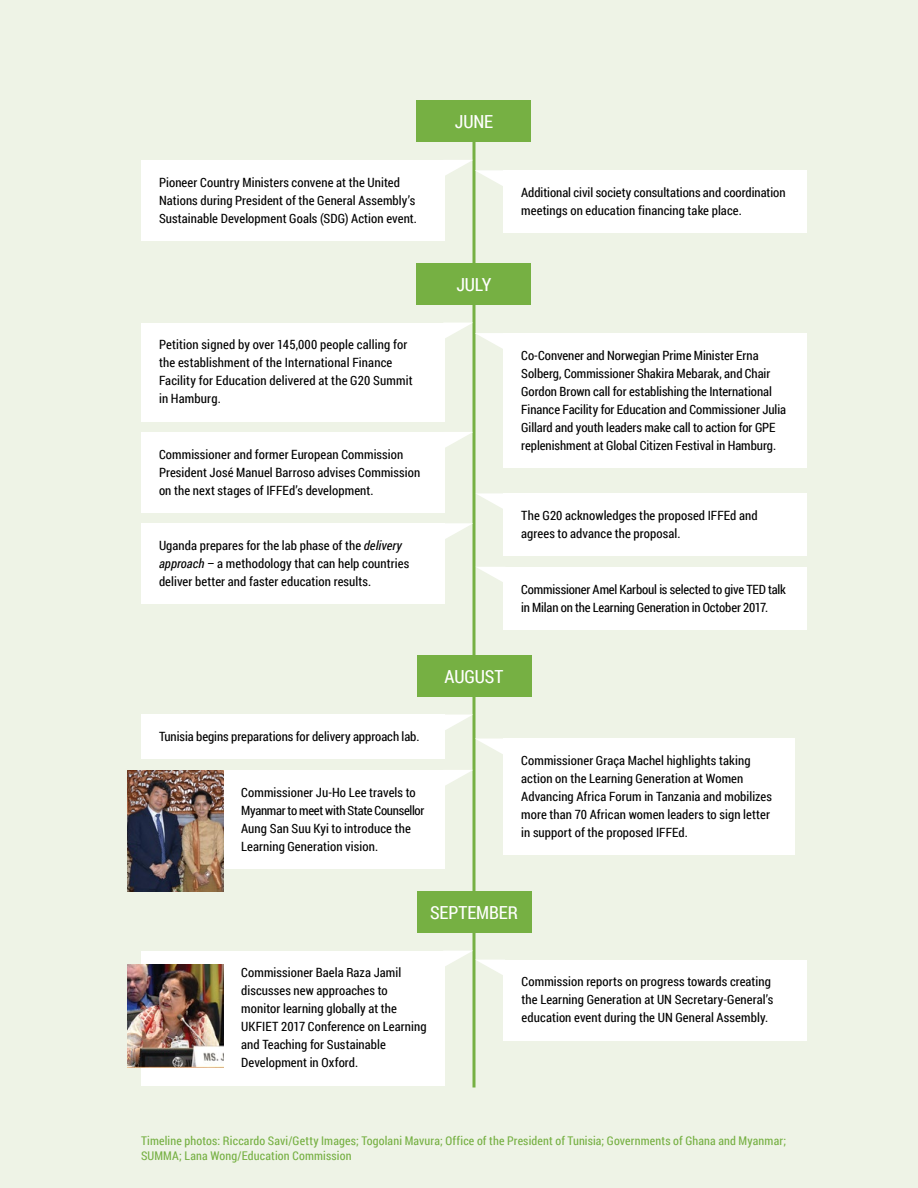
<style>
.page{position:relative;width:918px;height:1188px;background:#eef3e6}
.page>*{position:absolute;margin:0;border:0;box-sizing:border-box;transform-origin:0 0}
.t1{font:18px "Roboto Condensed";letter-spacing:-.005em;color:#fff}
.t2{font:12.75px/18px "Roboto Condensed";letter-spacing:.005em;color:#000}
.t3{font:12.75px/18px "Roboto Condensed";letter-spacing:-.015em;color:#000}
.t4{font:12px/15px "Roboto Condensed";letter-spacing:.015em;color:#76b043}
.s1{font-style:italic}
</style>
<div class="page">
<svg style="left:472px;top:142px;width:4px;height:946px;background:#92c06a"></svg>
<div style="left:417px;top:100px;width:114px;height:42px;background:#76b043"></div>
<div style="left:503px;top:170px;width:304px;height:63px;background:#fff"></div>
<div style="left:141px;top:160px;width:304px;height:81px;background:#fff"></div>
<svg style="left:445px;top:160px;width:58px;height:27px"></svg>
<div style="left:417px;top:655px;width:114px;height:42px;background:#76b043"></div>
<div style="left:141px;top:715px;width:304px;height:44px;background:#fff"></div>
<svg style="left:445px;top:715px;width:28px;height:16px"></svg>
<div style="left:141px;top:770px;width:304px;height:99px;background:#fff"></div>
<svg style="left:445px;top:770px;width:28px;height:17px"></svg>
<div style="left:417px;top:263px;width:114px;height:42px;background:#76b043"></div>
<div style="left:141px;top:323px;width:304px;height:98px;background:#fff"></div>
<div style="left:141px;top:432px;width:304px;height:81px;background:#fff"></div>
<svg style="left:445px;top:432px;width:28px;height:17px"></svg>
<div style="left:141px;top:523px;width:304px;height:81px;background:#fff"></div>
<svg style="left:445px;top:523px;width:28px;height:17px"></svg>
<div style="left:503px;top:493px;width:304px;height:63px;background:#fff"></div>
<svg style="left:476px;top:493px;width:27px;height:16px"></svg>
<div style="left:503px;top:567px;width:304px;height:63px;background:#fff"></div>
<svg style="left:477px;top:567px;width:26px;height:15px"></svg>
<div style="left:503px;top:333px;width:304px;height:135px;background:#fff"></div>
<svg style="left:445px;top:323px;width:58px;height:27px"></svg>
<div style="left:503px;top:739px;width:292px;height:116px;background:#fff"></div>
<svg style="left:475px;top:739px;width:28px;height:16px"></svg>
<div style="left:417px;top:891px;width:114px;height:42px;background:#76b043"></div>
<div style="left:141px;top:951px;width:304px;height:134px;background:#fff"></div>
<div style="left:504px;top:960px;width:303px;height:80px;background:#fff"></div>
<svg style="left:445px;top:951px;width:59px;height:25px"></svg>
<img style="left:127px;top:770px;width:96px;height:121px">
<img style="left:127px;top:964px;width:96px;height:103px">
<p class="t2" style="left:159px;top:173px;width:260px">Pioneer Country Ministers convene at the United<br>Nations during President of the General Assembly’s<br>Sustainable Development Goals (SDG) Action event.</p>
<p class="t2" style="left:159px;top:335px;width:255px">Petition signed by over 145,000 people calling for the establishment of the International Finance Facility for Education delivered at the G20 Summit in Hamburg.</p>
<p class="t2" style="left:159px;top:445px;width:263px">Commissioner and former European Commission<br>President José Manuel Barroso advises Commission on the next stages of IFFEd’s development.</p>
<p class="t2" style="left:159px;top:536px;width:252px">Uganda prepares for the lab phase of the <span class="s1">delivery approach</span> – a methodology that can help countries deliver better and faster education results.</p>
<h1 class="t1" style="left:455px;top:109px;width:40px">JUNE</h1>
<h1 class="t1" style="left:456px;top:272px;width:37px">JULY</h1>
<p class="t2" style="left:521px;top:183px;width:266px">Additional civil society consultations and coordination meetings on education financing take place.</p>
<p class="t2" style="left:521px;top:346px;width:266px">Co-Convener and Norwegian Prime Minister Erna Solberg, Commissioner Shakira Mebarak, and Chair Gordon Brown call for establishing the International Finance Facility for Education and Commissioner Julia Gillard and youth leaders make call to action for GPE replenishment at Global Citizen Festival in Hamburg.</p>
<p class="t2" style="left:521px;top:506px;width:238px">The G20 acknowledges the proposed IFFEd and agrees to advance the proposal.</p>
<p class="t3" style="left:521px;top:580px;width:266px">Commissioner Amel Karboul is selected to give TED talk in Milan on the Learning Generation in October 2017.</p>
<p class="t2" style="left:159px;top:727px;width:262px">Tunisia begins preparations for delivery approach lab.</p>
<p class="t2" style="left:241px;top:783px;width:185px">Commissioner Ju-Ho Lee travels to Myanmar to meet with State Counsellor Aung San Suu Kyi to introduce the Learning Generation vision.</p>
<h1 class="t1" style="left:445px;top:664px;width:60px">AUGUST</h1>
<p class="t2" style="left:521px;top:751px;width:252px">Commissioner Graça Machel highlights taking action on the Learning Generation at Women Advancing Africa Forum in Tanzania and mobilizes more than 70 African women leaders to sign letter in support of the proposed IFFEd.</p>
<h1 class="t1" style="left:430px;top:900px;width:89px">SEPTEMBER</h1>
<p class="t2" style="left:241px;top:964px;width:187px">Commissioner Baela Raza Jamil discusses new approaches to monitor learning globally at the<br>UKFIET 2017 Conference on Learning and Teaching for Sustainable<br>Development in Oxford.</p>
<p class="t2" style="left:522px;top:973px;width:253px">Commission reports on progress towards creating the Learning Generation at UN Secretary-General’s education event during the UN General Assembly.</p>
<p class="t4" style="left:141px;top:1133px;width:647px">Timeline photos: Riccardo Savi/Getty Images; Togolani Mavura; Office of the President of Tunisia; Governments of Ghana and Myanmar;<br>SUMMA; Lana Wong/Education Commission</p>
</div>
